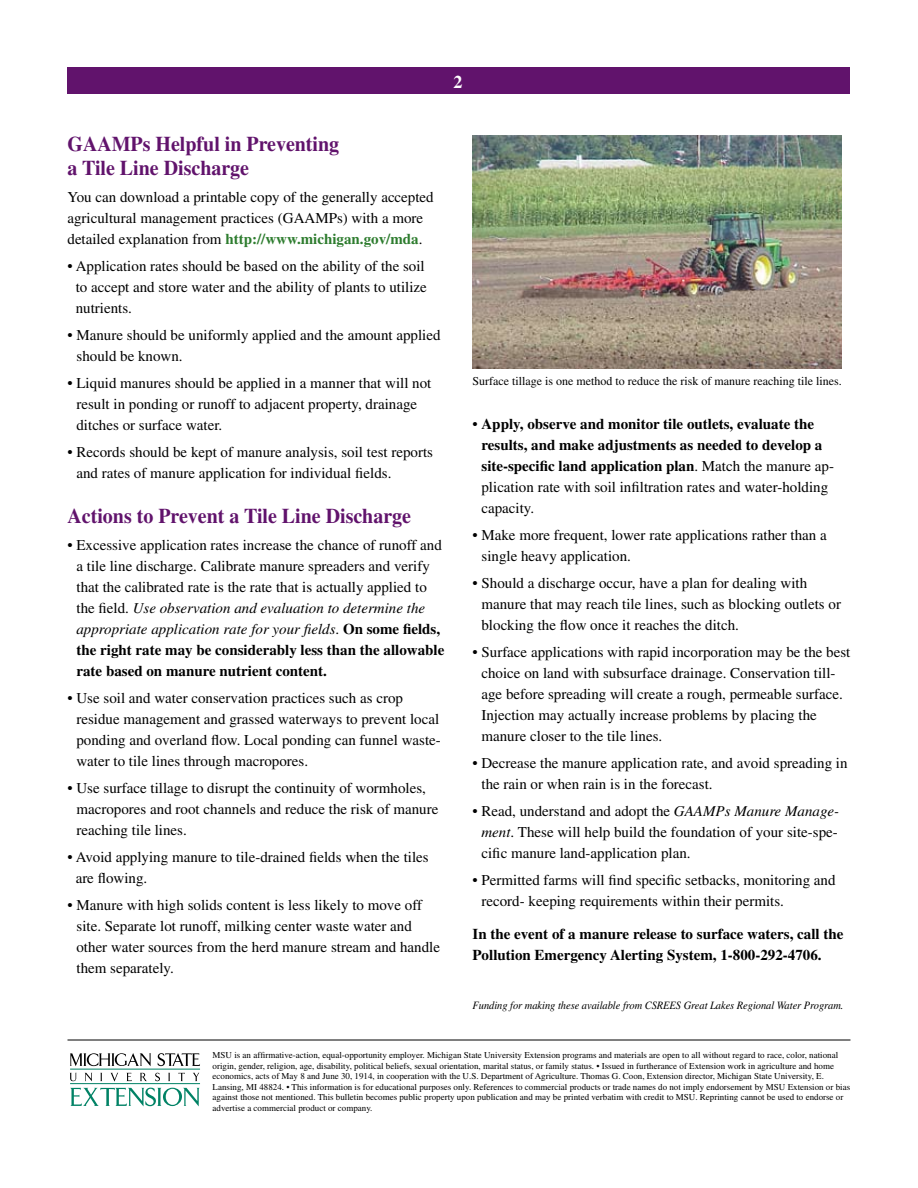
<style>
.page{position:relative;width:918px;height:1188px;background:#fff}
.page>*{position:absolute;margin:0;border:0;box-sizing:border-box;transform-origin:0 0}
.t1{font:700 21px/24px "Times";color:#61136c;scale:.95 1}
.t2{font:700 18px "Times";color:#fff}
.t3{font:15px/21px "Times";color:#000}
.t4{font:700 15px/21px "Times";color:#000}
.t5{font:12px "Times";color:#000}
.t6{font:italic 11.25px "Times";letter-spacing:-.005em;color:#000;scale:.93 1}
.t7{font:9px/10.5px "Times";color:#000}
.s1{font-weight:700;color:#2d7c2e}
.s2{font-style:italic}
.s3{font-weight:700}
.s4{font-weight:400}
</style>
<div class="page">
<svg style="left:70px;top:1053px;width:81px;height:13px"></svg>
<svg style="left:158px;top:1053px;width:42px;height:13px"></svg>
<svg style="left:70px;top:1073px;width:7px;height:8px"></svg>
<svg style="left:85px;top:1073px;width:7px;height:8px"></svg>
<svg style="left:100px;top:1073px;width:2px;height:8px"></svg>
<svg style="left:110px;top:1073px;width:8px;height:9px"></svg>
<svg style="left:126px;top:1073px;width:6px;height:8px"></svg>
<svg style="left:140px;top:1073px;width:7px;height:8px"></svg>
<svg style="left:155px;top:1073px;width:5px;height:8px"></svg>
<svg style="left:168px;top:1073px;width:2px;height:8px"></svg>
<svg style="left:178px;top:1073px;width:7px;height:8px"></svg>
<svg style="left:193px;top:1073px;width:6px;height:8px"></svg>
<hr style="left:70px;top:1069px;width:130px;height:1px;background:#008265">
<svg style="left:70px;top:1088px;width:130px;height:18px"></svg>
<hr style="left:70px;top:1083px;width:130px;height:1px;background:#008265">
<div style="left:68px;top:68px;width:782px;height:26px;background:#61136c"></div>
<hr style="left:68px;top:1040px;width:782px;height:1px;background:#000">
<img style="left:472px;top:135px;width:369px;height:234px">
<p class="t2" style="left:454px;top:71px;width:10px">2</p>
<h1 class="t1" style="left:68px;top:132px;width:288px">GAAMPs Helpful in Preventing a Tile Line Discharge</h1>
<p class="t3" style="left:68px;top:187px;width:368px">You can download a printable copy of the generally accepted agricultural management practices (GAAMPs) with a more detailed explanation from <span class="s1">http://www.michigan.gov/mda</span>.</p>
<p class="t3" style="left:76px;top:256px;width:353px;text-indent:-8px">• Application rates should be based on the ability of the soil to accept and store water and the ability of plants to utilize nutrients.</p>
<p class="t3" style="left:76px;top:325px;width:366px;text-indent:-9px">• Manure should be uniformly applied and the amount applied should be known.</p>
<p class="t3" style="left:76px;top:373px;width:356px;text-indent:-9px">• Liquid manures should be applied in a manner that will not result in ponding or runoff to adjacent property, drainage ditches or surface water.</p>
<p class="t3" style="left:76px;top:442px;width:358px;text-indent:-9px">• Records should be kept of manure analysis, soil test reports and rates of manure application for individual fields.</p>
<h1 class="t1" style="left:68px;top:504px;width:363px">Actions to Prevent a Tile Line Discharge</h1>
<p class="t3" style="left:76px;top:535px;width:369px;text-indent:-9px">• Excessive application rates increase the chance of runoff and a tile line discharge. Calibrate manure spreaders and verify that the calibrated rate is the rate that is actually applied to the field. <span class="s2">Use observation and evaluation to determine the appropriate application rate for your fields</span>. <span class="s3">On some fields, the right rate may be considerably less than the allowable rate based on manure nutrient content.</span></p>
<p class="t3" style="left:76px;top:688px;width:366px;text-indent:-9px">• Use soil and water conservation practices such as crop residue management and grassed waterways to prevent local ponding and overland flow. Local ponding can funnel waste&shy;water to tile lines through macropores.</p>
<p class="t3" style="left:76px;top:778px;width:363px;text-indent:-9px">• Use surface tillage to disrupt the continuity of wormholes, macropores and root channels and reduce the risk of manure reaching tile lines.</p>
<p class="t3" style="left:76px;top:847px;width:355px;text-indent:-8px">• Avoid applying manure to tile-drained fields when the tiles are flowing.</p>
<p class="t3" style="left:76px;top:895px;width:365px;text-indent:-9px">• Manure with high solids content is less likely to move off site. Separate lot runoff, milking center waste water and other water sources from the herd manure stream and handle them separately.</p>
<p class="t5" style="left:472px;top:374px;width:371px">Surface tillage is one method to reduce the risk of manure reaching tile lines.</p>
<p class="t4" style="left:481px;top:413px;width:354px;text-indent:-9px"><span class="s4">•</span> Apply, observe and monitor tile outlets, evaluate the results, and make adjustments as needed to develop a site-specific land application plan<span class="s4">. Match the manure ap&shy;plication rate with soil infiltration rates and water-holding capacity.</span></p>
<p class="t3" style="left:481px;top:524px;width:347px;text-indent:-9px">• Make more frequent, lower rate applications rather than a single heavy application.</p>
<p class="t3" style="left:481px;top:572px;width:361px;text-indent:-9px">• Should a discharge occur, have a plan for dealing with manure that may reach tile lines, such as blocking outlets or blocking the flow once it reaches the ditch.</p>
<p class="t3" style="left:481px;top:641px;width:370px;text-indent:-9px">• Surface applications with rapid incorporation may be the best choice on land with subsurface drainage. Conservation till&shy;age before spreading will create a rough, permeable surface.<br>Injection may actually increase problems by placing the manure closer to the tile lines.</p>
<p class="t3" style="left:481px;top:752px;width:368px;text-indent:-9px">• Decrease the manure application rate, and avoid spreading in the rain or when rain is in the forecast.</p>
<p class="t3" style="left:481px;top:800px;width:359px;text-align:justify;text-indent:-9px">• Read, understand and adopt the <span class="s2">GAAMPs Manure Manage&shy;ment</span>. These will help build the foundation of your site-spe&shy;cific manure land-application plan.</p>
<p class="t3" style="left:481px;top:869px;width:356px;text-indent:-9px">• Permitted farms will find specific setbacks, monitoring and record- keeping requirements within their permits.</p>
<p class="t4" style="left:472px;top:923px;width:373px">In the event of a manure release to surface waters, call the<br>Pollution Emergency Alerting System, 1-800-292-4706.</p>
<p class="t6" style="left:472px;top:999px;width:401px">Funding for making these available from CSREES Great Lakes Regional Water Program.</p>
<p class="t7" style="left:213px;top:1050px;width:639px">MSU is an affirmative-action, equal-opportunity employer. Michigan State University Extension programs and materials are open to all without regard to race, color, national origin, gender, religion, age, disability, political beliefs, sexual orientation, marital status, or family status. • Issued in furtherance of Extension work in agriculture and home economics, acts of May 8 and June 30, 1914, in cooperation with the U.S. Department of Agriculture. Thomas G. Coon, Extension director, Michigan State University, E.<br>Lansing, MI 48824. • This information is for educational purposes only. References to commercial products or trade names do not imply endorsement by MSU Extension or bias against those not mentioned. This bulletin becomes public property upon publication and may be printed verbatim with credit to MSU. Reprinting cannot be used to endorse or advertise a commercial product or company.</p>
</div>
